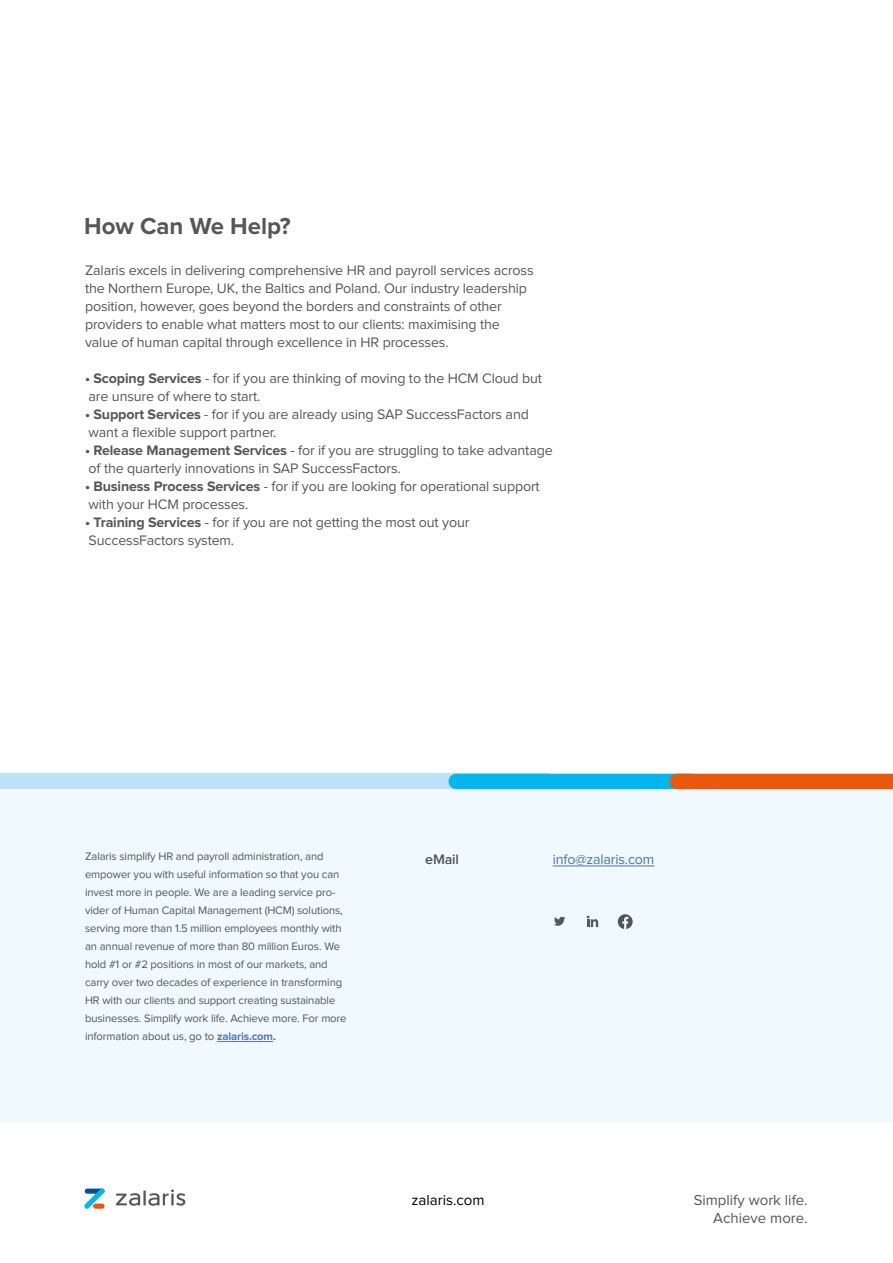
<style>
.page{position:relative;width:893px;height:1263px;background:#fff}
.page>*{position:absolute;margin:0;border:0;box-sizing:border-box;transform-origin:0 0}
.t1{font:700 24px "Proxima Nova";color:#575756}
.t2{font:15px/18px "Proxima Nova";color:#575756;text-align:right}
.t3{font:15px "Proxima Nova";color:#020203}
.t4{font:14.25px/18px "Proxima Nova";letter-spacing:-.01em;color:#575756}
.t5{font:14.25px "Proxima Nova";letter-spacing:-.01em;color:#5576af}
.t6{font:600 14.25px "Proxima Nova";letter-spacing:-.01em;color:#575756}
.t7{font:11.25px/18px "Proxima Nova";letter-spacing:-.01em;color:#575756}
.s1{font-weight:700}
.s2{font-weight:700;color:#5576af}
</style>
<div class="page">
<hr style="left:143px;top:1190px;width:3px;height:15px;background:#575756">
<svg style="left:148px;top:1189px;width:37px;height:17px"></svg>
<svg style="left:116px;top:1193px;width:24px;height:13px"></svg>
<svg style="left:84px;top:1188px;width:21px;height:21px"></svg>
<div style="left:0;top:787px;width:893px;height:336px;background:#eff9fe"></div>
<hr style="left:217px;top:1041px;width:56px;height:1px;background:#5576af">
<div style="left:0;top:774px;width:548px;height:15px;background:#bae3fa"></div>
<svg style="left:448px;top:774px;width:445px;height:15px;background:#75877c"></svg>
<svg style="left:587px;top:915px;width:11px;height:12px"></svg>
<svg style="left:554px;top:916px;width:11px;height:10px"></svg>
<svg style="left:622px;top:917px;width:6px;height:12px"></svg>
<h1 class="t1" style="left:84px;top:215px;width:208px">How Can We Help?</h1>
<p class="t4" style="left:85px;top:261px;width:450px">Zalaris excels in delivering comprehensive HR and payroll services across the Northern Europe, UK, the Baltics and Poland. Our industry leadership position, however, goes beyond the borders and constraints of other providers to enable what matters most to our clients: maximising the value of human capital through excellence in HR processes.</p>
<p class="t4" style="left:85px;top:369px;width:458px"><span class="s1">• Scoping Services</span> - for if you are thinking of moving to the HCM Cloud but are unsure of where to start.</p>
<p class="t4" style="left:85px;top:405px;width:445px"><span class="s1">• Support Services</span> - for if you are already using SAP SuccessFactors and want a flexible support partner.</p>
<p class="t4" style="left:85px;top:441px;width:469px"><span class="s1">• Release Management Services</span> - for if you are struggling to take advantage of the quarterly innovations in SAP SuccessFactors.</p>
<p class="t4" style="left:85px;top:477px;width:456px"><span class="s1">• Business Process Services</span> - for if you are looking for operational support with your HCM processes.</p>
<p class="t4" style="left:85px;top:513px;width:386px"><span class="s1">• Training Services</span> - for if you are not getting the most out your<br>SuccessFactors system.</p>
<p class="t7" style="left:85px;top:847px;width:263px">Zalaris simplify HR and payroll administration, and empower you with useful information so that you can invest more in people. We are a leading service pro&shy;vider of Human Capital Management (HCM) solutions, serving more than 1.5 million employees monthly with an annual revenue of more than 80 million Euros. We hold #1 or #2 positions in most of our markets, and carry over two decades of experience in transforming HR with our clients and support creating sustainable businesses. Simplify work life. Achieve more. For more information about us, go to <span class="s2">zalaris.com</span><span class="s1">.</span></p>
<p class="t6" style="left:425px;top:853px;width:35px">eMail</p>
<p class="t5" style="left:553px;top:851px;width:103px">info@zalaris.com</p>
<p class="t3" style="left:411px;top:1191px;width:75px">zalaris.com</p>
<p class="t2" style="left:694px;top:1191px;width:116px">Simplify work life.<br>Achieve more.</p>
</div>
